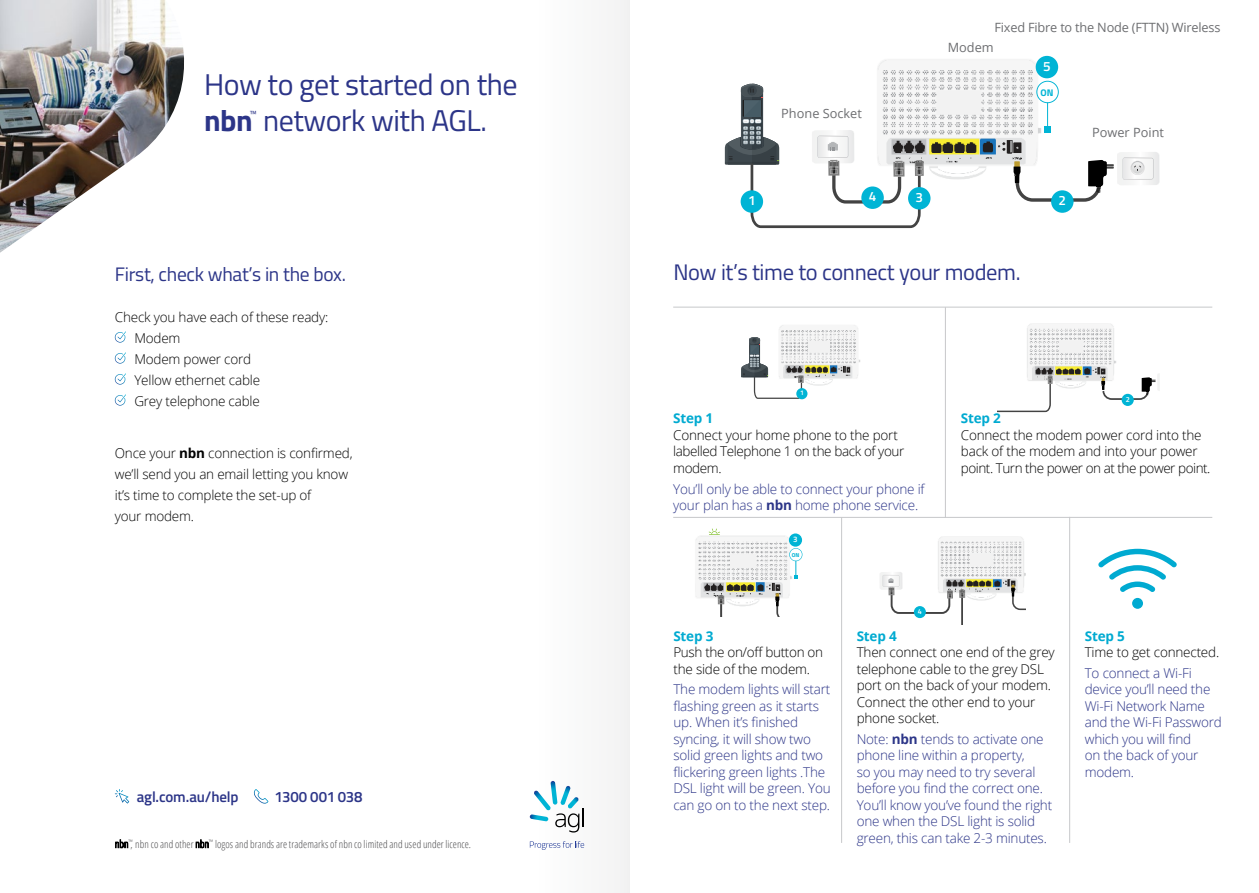
<style>
.page{position:relative;width:1259px;height:893px;background:#fff}
.page>*{position:absolute;margin:0;border:0;box-sizing:border-box;transform-origin:0 0}
.t1{font:30px/35.2px "Titillium Web";letter-spacing:-.015em;color:#2c3588}
.t2{font:22.5px "Titillium Web";letter-spacing:-.015em;color:#2c3588}
.t3{font:19.5px "Titillium Web";letter-spacing:-.015em;color:#2c3588}
.t4{font:600 15px "Titillium Web";letter-spacing:-.01em;color:#2c3588}
.t5{font:300 13.5px/16.5px "Open Sans";letter-spacing:-.015em;color:#2c3588}
.t6{font:300 13.5px/16.5px "Open Sans";letter-spacing:-.015em;color:#000}
.t7{font:700 13.5px "Open Sans";letter-spacing:-.015em;color:#00aad1}
.t8{font:600 13.5px "Titillium Web";color:#fff}
.t9{font:12.75px "Open Sans";letter-spacing:-.015em;color:#6d6e71}
.t10{font:300 11.4px "Titillium Web";color:#2c3588}
.t11{font:300 condensed 10.5px "Open Sans";letter-spacing:.01em;color:#4d4d4f}
.t12{font:700 9.6px "Titillium Web";color:#00b4d5}
.t13{font:600 7.95px "Titillium Web";color:#fff}
.t14{font:600 7.35px "Titillium Web";color:#fff}
.t15{font:600 7.2px "Titillium Web";color:#fff}
.t16{font:600 6.75px "Titillium Web";color:#fff}
.t17{font:700 5.7px "Titillium Web";color:#00b4d5}
.s1{font-weight:700}
.s2{color:#000}
</style>
<div class="page">
<div style="left:538px;top:0;width:91px;height:893px;background:#f8f8f8"></div>
<svg style="left:115px;top:789px;width:14px;height:14px"></svg>
<svg style="left:254px;top:789px;width:14px;height:15px"></svg>
<svg style="left:530px;top:841px;width:54px;height:9px"></svg>
<svg style="left:530px;top:781px;width:54px;height:51px"></svg>
<svg style="left:115px;top:331px;width:11px;height:12px"></svg>
<svg style="left:115px;top:352px;width:11px;height:12px"></svg>
<svg style="left:115px;top:373px;width:11px;height:12px"></svg>
<svg style="left:115px;top:394px;width:11px;height:12px"></svg>
<img style="left:0;top:0;width:184px;height:253px">
<hr style="left:673px;top:517px;width:539px;height:1px;background:#c7c8ca">
<hr style="left:945px;top:307px;width:1px;height:211px;background:#c7c8ca">
<hr style="left:1069px;top:517px;width:1px;height:326px;background:#c7c8ca">
<hr style="left:673px;top:307px;width:539px;height:1px;background:#c7c8ca">
<img style="left:779px;top:325px;width:81px;height:61px">
<div style="left:796px;top:388px;width:11px;height:11px;background:#00b4d5;border-radius:50%"></div>
<svg style="left:741px;top:337px;width:62px;height:62px"></svg>
<div style="left:750px;top:345px;width:9px;height:8px;background:#4a5e68"></div>
<img style="left:938px;top:536px;width:87px;height:65px">
<hr style="left:961px;top:589px;width:2px;height:36px;background:#434343">
<svg style="left:959px;top:589px;width:6px;height:9px"></svg>
<svg style="left:914px;top:606px;width:12px;height:12px"></svg>
<svg style="left:1011px;top:584px;width:14px;height:27px"></svg>
<svg style="left:880px;top:572px;width:73px;height:43px"></svg>
<img style="left:1027px;top:323px;width:89px;height:66px">
<svg style="left:1101px;top:373px;width:58px;height:28px"></svg>
<div style="left:1121px;top:394px;width:12px;height:12px;background:#00b4d5;border-radius:50%"></div>
<svg style="left:997px;top:375px;width:55px;height:38px"></svg>
<img style="left:877px;top:57px;width:164px;height:122px">
<svg style="left:1013px;top:152px;width:146px;height:51px"></svg>
<div style="left:1051px;top:190px;width:22px;height:23px;background:#00b4d5;border-radius:50%"></div>
<svg style="left:725px;top:83px;width:198px;height:146px"></svg>
<div style="left:740px;top:190px;width:23px;height:23px;background:#00b4d5;border-radius:50%"></div>
<div style="left:908px;top:187px;width:22px;height:23px;background:#00b4d5;border-radius:50%"></div>
<div style="left:1035px;top:56px;width:23px;height:22px;background:#00b4d5;border-radius:50%"></div>
<svg style="left:1036px;top:81px;width:22px;height:52px"></svg>
<img style="left:695px;top:535px;width:96px;height:74px">
<div style="left:789px;top:533px;width:13px;height:14px;background:#00b4d5;border-radius:50%"></div>
<svg style="left:789px;top:548px;width:13px;height:31px"></svg>
<hr style="left:720px;top:596px;width:2px;height:20px;background:#434343">
<svg style="left:718px;top:595px;width:6px;height:9px"></svg>
<svg style="left:708px;top:528px;width:12px;height:7px"></svg>
<svg style="left:775px;top:592px;width:16px;height:24px"></svg>
<hr style="left:841px;top:517px;width:1px;height:326px;background:#c7c8ca">
<svg style="left:1098px;top:549px;width:78px;height:60px"></svg>
<h1 class="t1" style="left:204px;top:66px;width:315px">How to get started on the <span class="s1">nbn</span> network with AGL.</h1>
<p class="t10" style="left:249px;top:106px;width:9px">™</p>
<h3 class="t3" style="left:115px;top:260px;width:233px">First, check what’s in the box.</h3>
<p class="t6" style="left:134px;top:306px;width:195px;line-height:21px;text-indent:-19px">Check you have each of these ready:<br>Modem<br>Modem power cord<br>Yellow ethernet cable<br>Grey telephone cable</p>
<p class="t6" style="left:115px;top:443px;width:239px;line-height:21px">Once your <span class="s1">nbn</span> connection is confirmed, we’ll send you an email letting you know it’s time to complete the set-up of<br>your modem.</p>
<p class="t4" style="left:137px;top:785px;width:103px">agl.com.au/help</p>
<p class="t4" style="left:274px;top:785px;width:90px">1300 001 038</p>
<p class="t11" style="left:115px;top:837px;width:358px"><span class="s2">nbn</span><sup>™</sup>, nbn co and other <span class="s2">nbn</span><sup>™</sup> logos and brands are trademarks of nbn co limited and used under licence.</p>
<p class="t9" style="left:994px;top:18px;width:227px">Fixed Fibre to the Node (FTTN) Wireless</p>
<p class="t9" style="left:781px;top:104px;width:82px">Phone Socket</p>
<p class="t9" style="left:947px;top:38px;width:48px">Modem</p>
<p class="t8" style="left:1043px;top:56px;width:9px">5</p>
<p class="t12" style="left:1040px;top:85px;width:14px">ON</p>
<p class="t8" style="left:869px;top:186px;width:9px">4</p>
<p class="t8" style="left:748px;top:190px;width:9px">1</p>
<p class="t8" style="left:915px;top:187px;width:9px">3</p>
<h2 class="t2" style="left:673px;top:256px;width:349px">Now it’s time to connect your modem.</h2>
<p class="t8" style="left:1058px;top:190px;width:9px">2</p>
<p class="t9" style="left:1092px;top:124px;width:73px">Power Point</p>
<p class="t16" style="left:800px;top:388px;width:5px">1</p>
<p class="t14" style="left:1125px;top:394px;width:6px">2</p>
<p class="t7" style="left:673px;top:409px;width:42px">Step 1</p>
<p class="t6" style="left:673px;top:426px;width:233px">Connect your home phone to the port labelled Telephone 1 on the back of your modem.</p>
<p class="t5" style="left:673px;top:480px;width:253px">You’ll only be able to connect your phone if your plan has a <span class="s1">nbn</span> home phone service.</p>
<p class="t13" style="left:793px;top:533px;width:6px">3</p>
<p class="t17" style="left:791px;top:550px;width:9px">ON</p>
<p class="t15" style="left:918px;top:606px;width:6px">4</p>
<p class="t7" style="left:961px;top:409px;width:42px">Step 2</p>
<p class="t6" style="left:961px;top:426px;width:251px">Connect the modem power cord into the back of the modem and into your power point. Turn the power on at the power point.</p>
<p class="t7" style="left:673px;top:626px;width:42px">Step 3</p>
<p class="t6" style="left:673px;top:644px;width:151px">Push the on/off button on the side of the modem.</p>
<p class="t5" style="left:673px;top:681px;width:159px">The modem lights will start flashing green as it starts up. When it’s finished syncing, it will show two solid green lights and two flickering green lights .The<br>DSL light will be green. You can go on to the next step.</p>
<p class="t7" style="left:856px;top:626px;width:42px">Step 4</p>
<p class="t6" style="left:856px;top:644px;width:200px">Then connect one end of the grey telephone cable to the grey DSL port on the back of your modem.<br>Connect the other end to your phone socket.</p>
<p class="t5" style="left:856px;top:730px;width:197px">Note: <span class="s1">nbn</span> tends to activate one phone line within a property,<br>so you may need to try several before you find the correct one.<br>You’ll know you’ve found the right one when the DSL light is solid green, this can take 2-3 minutes.</p>
<p class="t7" style="left:1084px;top:626px;width:42px">Step 5</p>
<p class="t6" style="left:1084px;top:644px;width:136px">Time to get connected.</p>
<p class="t5" style="left:1084px;top:664px;width:139px">To connect a Wi-Fi device you’ll need the<br>Wi-Fi Network Name and the Wi-Fi Password which you will find<br>on the back of your modem.</p>
</div>
